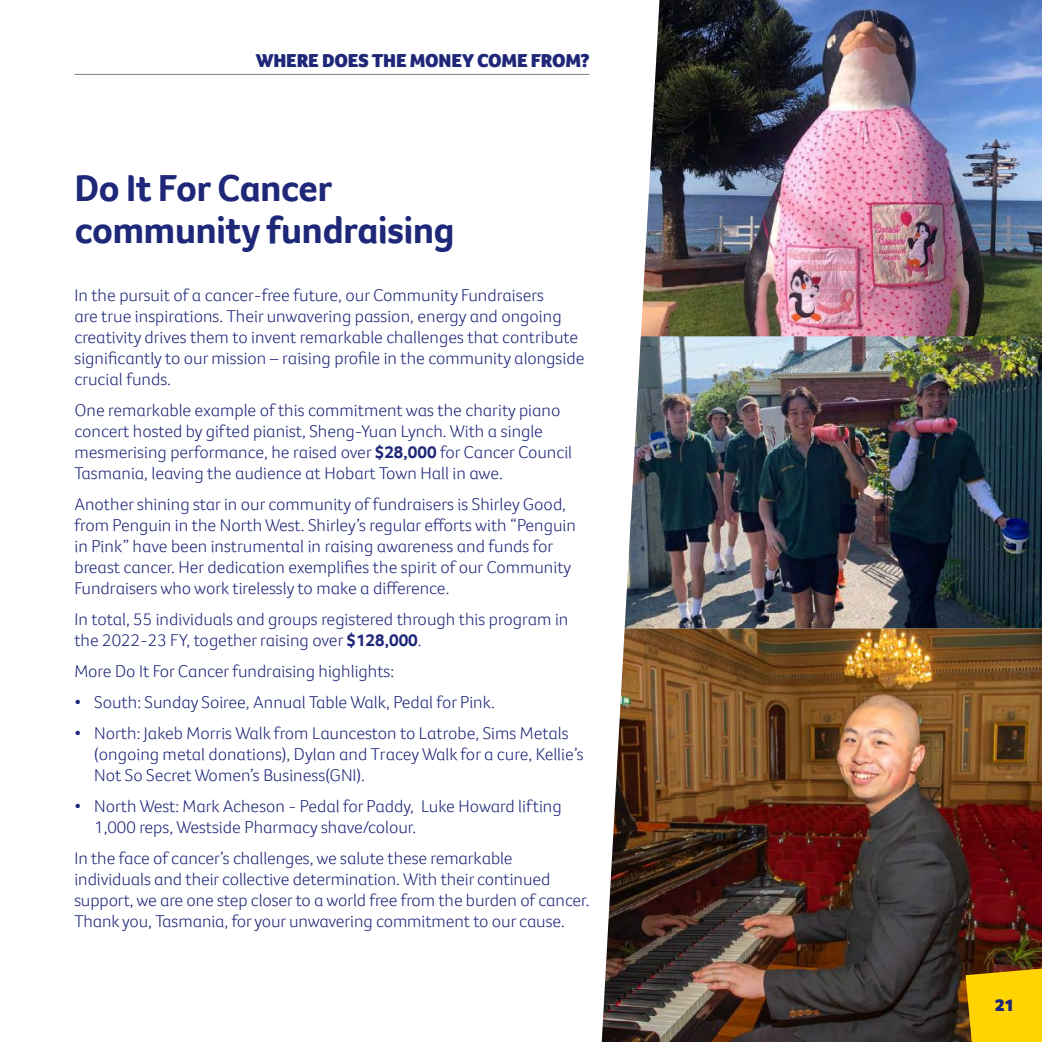
<style>
.page{position:relative;width:1042px;height:1042px;background:#fff}
.page>*{position:absolute;margin:0;border:0;box-sizing:border-box;transform-origin:0 0}
.t1{font:700 38.5px/42px "Foco CC";letter-spacing:-.02em;color:#1e2778}
.t2{font:900 19.25px "Foco CC";letter-spacing:-.01em;color:#1e2778}
.t3{font:300 17.5px/21px "Foco CC";color:#1e2778}
.t4{font:900 17.5px "Foco CC";color:#1e2778}
.s1{font-weight:700}
</style>
<div class="page">
<img style="left:602px;top:628px;width:440px;height:414px">
<img style="left:640px;top:0;width:402px;height:336px">
<img style="left:625px;top:336px;width:417px;height:292px">
<svg style="left:965px;top:968px;width:77px;height:74px;background:#efc301"></svg>
<hr style="left:74px;top:74px;width:515px;height:1px;background:#808284">
<p class="t2" style="left:256px;top:47px;width:336px">WHERE DOES THE MONEY COME FROM?</p>
<h1 class="t1" style="left:74px;top:167px;width:382px">Do It For Cancer community fundraising</h1>
<p class="t3" style="left:74px;top:285px;width:511px">In the pursuit of a cancer-free future, our Community Fundraisers<br>are true inspirations. Their unwavering passion, energy and ongoing creativity drives them to invent remarkable challenges that contribute significantly to our mission – raising profile in the community alongside crucial funds.</p>
<p class="t3" style="left:74px;top:400px;width:499px">One remarkable example of this commitment was the charity piano concert hosted by gifted pianist, Sheng-Yuan Lynch. With a single mesmerising performance, he raised over <span class="s1">$28,000</span> for Cancer Council Tasmania, leaving the audience at Hobart Town Hall in awe.</p>
<p class="t3" style="left:74px;top:494px;width:503px">Another shining star in our community of fundraisers is Shirley Good, from Penguin in the North West. Shirley’s regular efforts with “Penguin in Pink” have been instrumental in raising awareness and funds for breast cancer. Her dedication exemplifies the spirit of our Community Fundraisers who work tirelessly to make a difference.</p>
<p class="t3" style="left:74px;top:609px;width:495px">In total, 55 individuals and groups registered through this program in the 2022-23 FY, together raising over <span class="s1">$128,000</span>.</p>
<p class="t3" style="left:74px;top:660px;width:321px">More Do It For Cancer fundraising highlights:</p>
<p class="t3" style="left:74px;top:691px;width:422px">• South: Sunday Soiree, Annual Table Walk, Pedal for Pink.</p>
<p class="t3" style="left:94px;top:722px;width:491px;text-indent:-20px">• North: Jakeb Morris Walk from Launceston to Latrobe, Sims Metals (ongoing metal donations), Dylan and Tracey Walk for a cure, Kellie’s<br>Not So Secret Women’s Business(GNI).</p>
<p class="t3" style="left:94px;top:795px;width:469px;text-indent:-20px">• North West: Mark Acheson - Pedal for Paddy, Luke Howard lifting<br>1,000 reps, Westside Pharmacy shave/colour.</p>
<p class="t3" style="left:74px;top:847px;width:516px">In the face of cancer’s challenges, we salute these remarkable individuals and their collective determination. With their continued support, we are one step closer to a world free from the burden of cancer.<br>Thank you, Tasmania, for your unwavering commitment to our cause.</p>
<p class="t4" style="left:995px;top:993px;width:21px">21</p>
</div>
